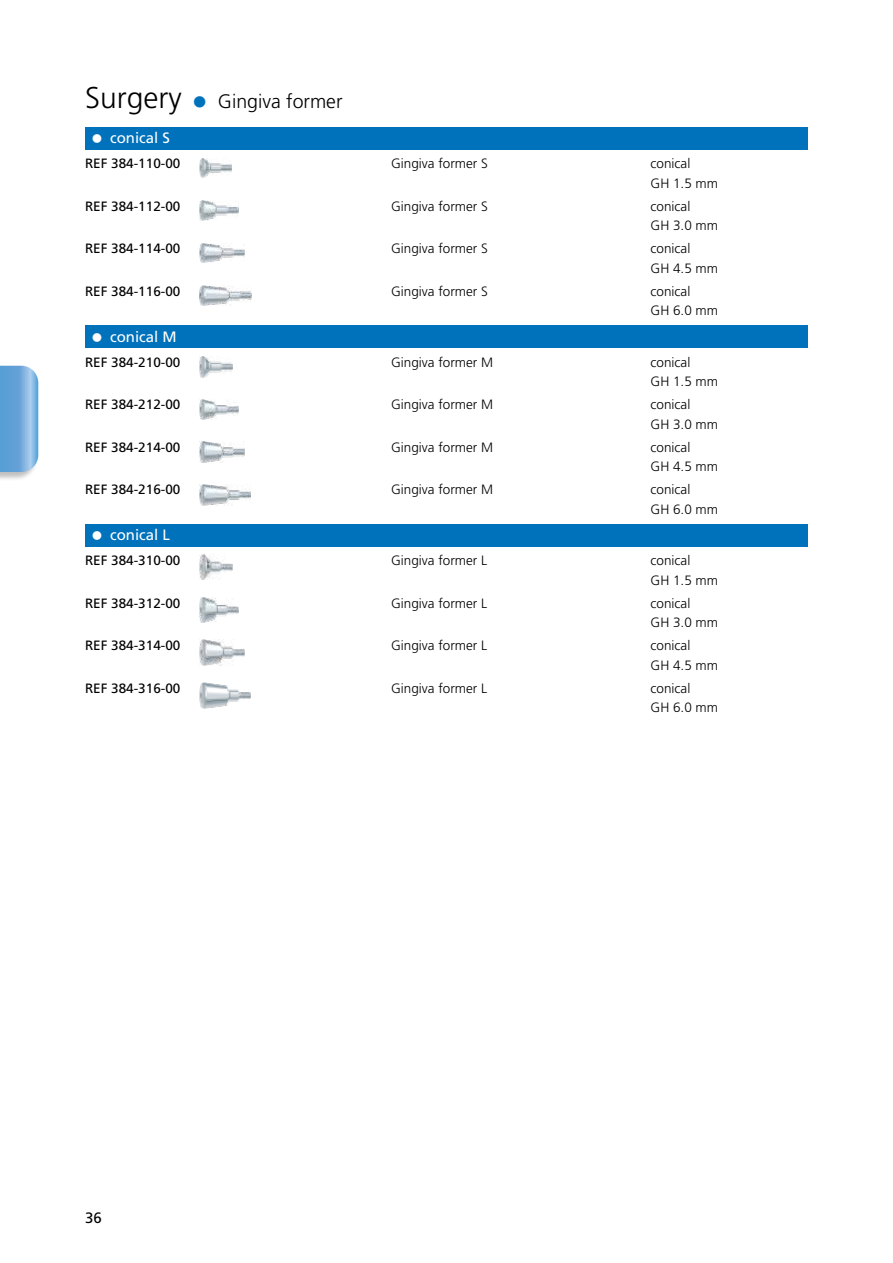
<style>
.page{position:relative;width:893px;height:1263px;background:#fff}
.page>*{position:absolute;margin:0;border:0;box-sizing:border-box;transform-origin:0 0}
.t1{font:300 19.5px "Frutiger LT Std";color:#000}
.t2{font:15px "Frutiger LT Std";color:#fff}
.t3{font:15px "Frutiger LT Std";color:#000}
.t4{font:300 13.5px/19.5px "Frutiger LT Std";color:#000}
.t5{font:13.5px "Frutiger LT Std";color:#000}
.s1{font-size:30px}
.s2{color:#0072bc}
</style>
<div class="page">
<div style="left:85px;top:128px;width:723px;height:22px;background:#0072bc"></div>
<img style="left:200px;top:158px;width:32px;height:19px">
<img style="left:200px;top:201px;width:39px;height:19px">
<img style="left:200px;top:243px;width:45px;height:20px">
<img style="left:200px;top:286px;width:51px;height:20px">
<div style="left:85px;top:326px;width:723px;height:22px;background:#0072bc"></div>
<img style="left:200px;top:357px;width:32px;height:20px">
<img style="left:200px;top:399px;width:39px;height:21px">
<img style="left:200px;top:442px;width:45px;height:20px">
<img style="left:200px;top:484px;width:51px;height:22px">
<div style="left:85px;top:524px;width:723px;height:22px;background:#0072bc"></div>
<img style="left:200px;top:555px;width:32px;height:24px">
<img style="left:200px;top:597px;width:39px;height:25px">
<img style="left:200px;top:640px;width:45px;height:25px">
<img style="left:200px;top:682px;width:51px;height:26px">
<div style="left:0;top:365px;width:38px;height:116px;background:#000;opacity:.25"></div>
<svg style="left:0;top:366px;width:38px;height:106px;background:#74acdc"></svg>
<h1 class="t1" style="left:85px;top:90px;width:259px"><span class="s1">Surgery</span> <span class="s2">●</span> Gingiva former</h1>
<p class="t2" style="left:91px;top:129px;width:80px">● conical S</p>
<p class="t5" style="left:85px;top:156px;width:97px">REF 384-110-00</p>
<p class="t4" style="left:391px;top:154px;width:98px">Gingiva former S</p>
<p class="t4" style="left:651px;top:154px;width:69px">conical<br>GH 1.5 mm</p>
<p class="t5" style="left:85px;top:198px;width:97px">REF 384-112-00</p>
<p class="t4" style="left:391px;top:197px;width:98px">Gingiva former S</p>
<p class="t4" style="left:651px;top:197px;width:69px">conical<br>GH 3.0 mm</p>
<p class="t5" style="left:85px;top:241px;width:97px">REF 384-114-00</p>
<p class="t4" style="left:391px;top:239px;width:98px">Gingiva former S</p>
<p class="t4" style="left:651px;top:239px;width:69px">conical<br>GH 4.5 mm</p>
<p class="t5" style="left:85px;top:283px;width:97px">REF 384-116-00</p>
<p class="t4" style="left:391px;top:282px;width:98px">Gingiva former S</p>
<p class="t4" style="left:651px;top:282px;width:69px">conical<br>GH 6.0 mm</p>
<p class="t2" style="left:91px;top:328px;width:87px">● conical M</p>
<p class="t5" style="left:85px;top:354px;width:97px">REF 384-210-00</p>
<p class="t4" style="left:391px;top:352px;width:103px">Gingiva former M</p>
<p class="t4" style="left:651px;top:352px;width:69px">conical<br>GH 1.5 mm</p>
<p class="t5" style="left:85px;top:397px;width:97px">REF 384-212-00</p>
<p class="t4" style="left:391px;top:395px;width:103px">Gingiva former M</p>
<p class="t4" style="left:651px;top:395px;width:69px">conical<br>GH 3.0 mm</p>
<p class="t5" style="left:85px;top:439px;width:97px">REF 384-214-00</p>
<p class="t4" style="left:391px;top:437px;width:103px">Gingiva former M</p>
<p class="t4" style="left:651px;top:437px;width:69px">conical<br>GH 4.5 mm</p>
<p class="t5" style="left:85px;top:482px;width:97px">REF 384-216-00</p>
<p class="t4" style="left:391px;top:480px;width:103px">Gingiva former M</p>
<p class="t4" style="left:651px;top:480px;width:69px">conical<br>GH 6.0 mm</p>
<p class="t2" style="left:91px;top:526px;width:80px">● conical L</p>
<p class="t5" style="left:85px;top:552px;width:97px">REF 384-310-00</p>
<p class="t4" style="left:391px;top:551px;width:97px">Gingiva former L</p>
<p class="t4" style="left:651px;top:551px;width:69px">conical<br>GH 1.5 mm</p>
<p class="t5" style="left:85px;top:595px;width:97px">REF 384-312-00</p>
<p class="t4" style="left:391px;top:593px;width:97px">Gingiva former L</p>
<p class="t4" style="left:651px;top:593px;width:69px">conical<br>GH 3.0 mm</p>
<p class="t5" style="left:85px;top:637px;width:97px">REF 384-314-00</p>
<p class="t4" style="left:391px;top:636px;width:97px">Gingiva former L</p>
<p class="t4" style="left:651px;top:636px;width:69px">conical<br>GH 4.5 mm</p>
<p class="t5" style="left:85px;top:680px;width:97px">REF 384-316-00</p>
<p class="t4" style="left:391px;top:678px;width:97px">Gingiva former L</p>
<p class="t4" style="left:651px;top:678px;width:69px">conical<br>GH 6.0 mm</p>
<p class="t3" style="left:85px;top:1209px;width:18px">36</p>
</div>
